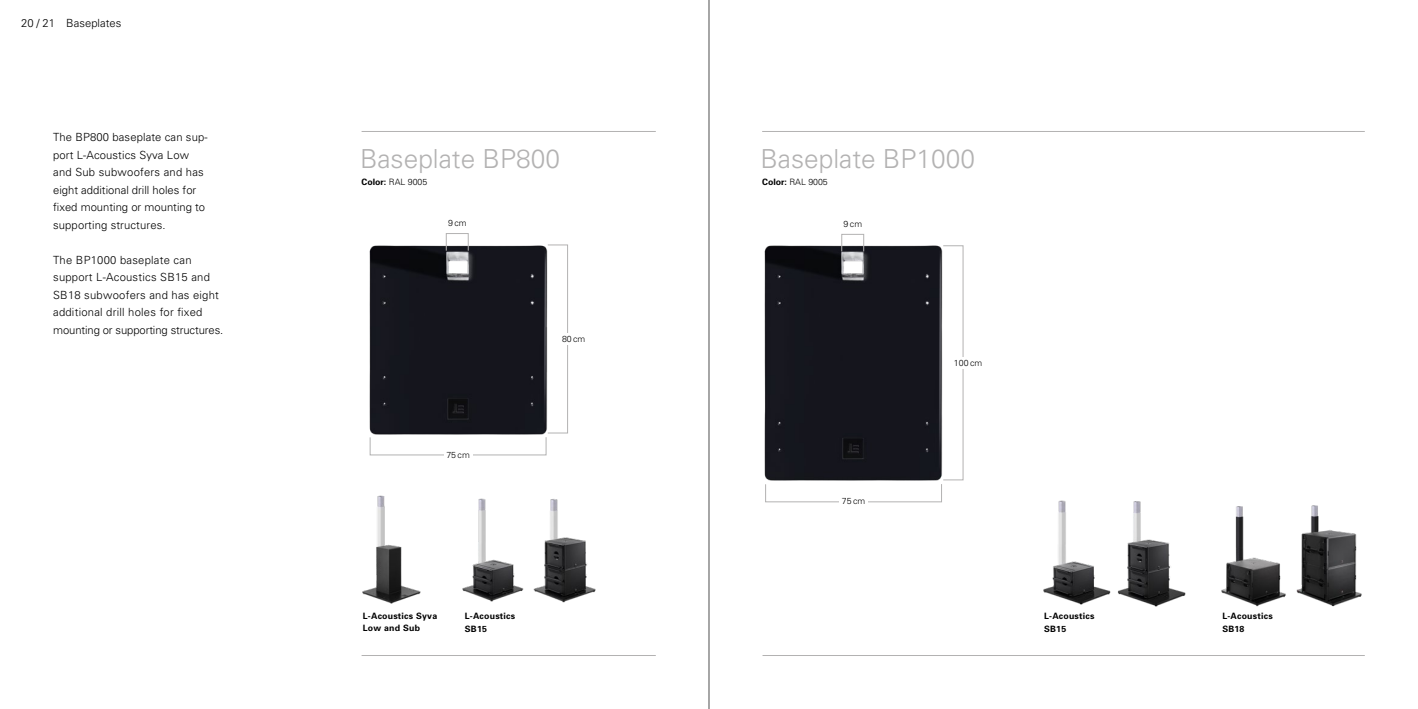
<style>
.page{position:relative;width:1418px;height:709px;background:#fff}
.page>*{position:absolute;margin:0;border:0;box-sizing:border-box;transform-origin:0 0}
.t1{font:300 26.25px "Univers";color:#b3b2b2}
.t2{font:300 11.25px/17.5px "Univers";letter-spacing:.01em;color:#000}
.t3{font:700 8.75px/12.5px "Univers";letter-spacing:.025em;color:#000}
.t4{font:300 8.75px "Univers";color:#000}
.s1{font-weight:700}
</style>
<div class="page">
<hr style="left:762px;top:655px;width:602px;height:1px;background:#b3b2b2">
<hr style="left:762px;top:131px;width:602px;height:1px;background:#b3b2b2">
<hr style="left:361px;top:131px;width:295px;height:1px;background:#b3b2b2">
<hr style="left:361px;top:655px;width:295px;height:1px;background:#b3b2b2">
<img style="left:764px;top:242px;width:184px;height:239px">
<div style="left:841px;top:234px;width:22px;height:17px;border:1px solid #b3b2b2"></div>
<div style="left:943px;top:245px;width:20px;height:235px;border:1px solid #b3b2b2"></div>
<div style="left:765px;top:484px;width:176px;height:18px;border:1px solid #b3b2b2"></div>
<div style="left:839px;top:497px;width:28px;height:7px;background:#fff"></div>
<div style="left:954px;top:357px;width:30px;height:11px;background:#fff"></div>
<img style="left:369px;top:241px;width:184px;height:199px">
<div style="left:370px;top:437px;width:176px;height:18px;border:1px solid #b3b2b2"></div>
<div style="left:446px;top:233px;width:22px;height:18px;border:1px solid #b3b2b2"></div>
<div style="left:444px;top:450px;width:28px;height:7px;background:#fff"></div>
<img style="left:1296px;top:505px;width:66px;height:102px">
<img style="left:1043px;top:500px;width:68px;height:105px">
<img style="left:1117px;top:501px;width:69px;height:106px">
<img style="left:1221px;top:506px;width:65px;height:101px">
<img style="left:362px;top:495px;width:59px;height:108px">
<img style="left:533px;top:499px;width:63px;height:104px">
<img style="left:462px;top:498px;width:62px;height:104px">
<hr style="left:708px;top:0;width:1px;height:709px;background:#000">
<p class="t2" style="left:21px;top:14px;width:102px">20 / 21 Baseplates</p>
<p class="t2" style="left:53px;top:129px;width:156px">The BP800 baseplate can sup&shy;port L-Acoustics Syva Low and Sub subwoofers and has eight additional drill holes for fixed mounting or mounting to supporting structures.</p>
<p class="t2" style="left:53px;top:251px;width:172px">The BP1000 baseplate can support L-Acoustics SB15 and<br>SB18 subwoofers and has eight additional drill holes for fixed mounting or supporting structures.</p>
<h1 class="t1" style="left:360px;top:142px;width:201px">Baseplate BP800</h1>
<h1 class="t1" style="left:760px;top:142px;width:216px">Baseplate BP1000</h1>
<p class="t4" style="left:361px;top:177px;width:67px"><span class="s1">Color:</span> RAL 9005</p>
<p class="t4" style="left:762px;top:177px;width:67px"><span class="s1">Color:</span> RAL 9005</p>
<p class="t4" style="left:448px;top:218px;width:20px">9cm</p>
<p class="t4" style="left:446px;top:449px;width:25px">75 cm</p>
<p class="t4" style="left:562px;top:334px;width:25px">80 cm</p>
<p class="t3" style="left:363px;top:609px;width:76px">L-Acoustics Syva<br>Low and Sub</p>
<p class="t3" style="left:465px;top:609px;width:52px">L-Acoustics<br>SB15</p>
<p class="t4" style="left:843px;top:218px;width:20px">9cm</p>
<p class="t4" style="left:842px;top:496px;width:25px">75 cm</p>
<p class="t4" style="left:954px;top:358px;width:30px">100 cm</p>
<p class="t3" style="left:1044px;top:609px;width:52px">L-Acoustics<br>SB15</p>
<p class="t3" style="left:1222px;top:609px;width:52px">L-Acoustics<br>SB18</p>
</div>
